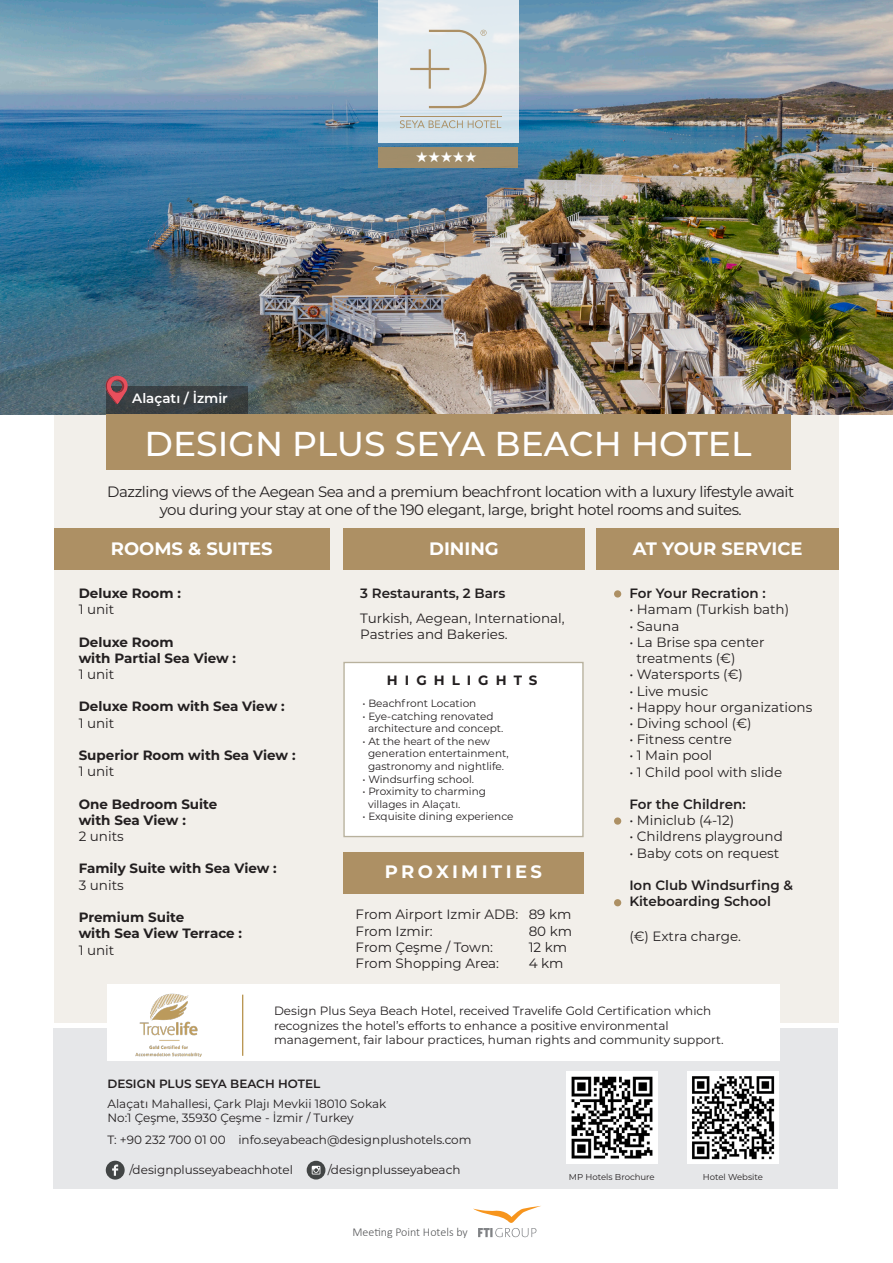
<style>
.page{position:relative;width:893px;height:1263px;background:#fff}
.page>*{position:absolute;margin:0;border:0;box-sizing:border-box;transform-origin:0 0}
.t1{font:500 34.5px "Montserrat";color:#fff}
.t2{font:700 18px "Montserrat";color:#fff}
.t3{font:700 18px "Montserrat";letter-spacing:.19em;color:#fff}
.t4{font:15px/18px "Montserrat";letter-spacing:-.03em;color:#231f20;text-align:center}
.t5{font:15px "Zapf Dingbats ITC";color:#fff}
.t6{font:13.5px/16.2px "Montserrat";color:#231f20}
.t7{font:700 13.5px "Montserrat";color:#231f20}
.t8{font:600 13.5px "Montserrat";color:#231f20}
.t9{font:600 13.5px "Montserrat";color:#fff}
.t10{font:700 13.5px "Montserrat";letter-spacing:.52em;color:#231f20}
.t11{font:12px "Montserrat";color:#231f20}
.t12{font:600 12px "Montserrat";color:#231f20}
.text_minin{font:300 12px "Calibri";color:#57585a}
.t13{font:10.5px "Montserrat";color:#231f20}
.t14{font:8.55px "Montserrat";color:#231f20}
</style>
<div class="page">
<div style="left:54px;top:415px;width:785px;height:608px;background:#f2efea"></div>
<img style="left:0;top:0;width:893px;height:415px">
<div style="left:107px;top:386px;width:141px;height:29px;background:#3a3f42"></div>
<div style="left:53px;top:1028px;width:785px;height:161px;background:#e6e7e9"></div>
<img style="left:566px;top:1072px;width:92px;height:91px">
<img style="left:687px;top:1072px;width:92px;height:91px">
<div style="left:107px;top:984px;width:673px;height:77px;background:#fff"></div>
<hr style="left:242px;top:995px;width:1px;height:61px;background:#ba9754">
<img style="left:135px;top:993px;width:67px;height:64px">
<div style="left:106px;top:415px;width:684px;height:55px;background:#ad9064"></div>
<div style="left:614px;top:590px;width:7px;height:7px;background:#ad9064;border-radius:50%"></div>
<div style="left:614px;top:817px;width:7px;height:8px;background:#ad9064;border-radius:50%"></div>
<div style="left:614px;top:899px;width:7px;height:7px;background:#ad9064;border-radius:50%"></div>
<svg style="left:378px;top:0;width:140px;height:142px;background:#e1e9ee"></svg>
<svg style="left:400px;top:120px;width:101px;height:8px"></svg>
<hr style="left:400px;top:117px;width:101px;height:1px;background:#ac9065">
<svg style="left:410px;top:30px;width:77px;height:78px;background:#e0e4e3"></svg>
<div style="left:106px;top:1161px;width:19px;height:18px;background:#424545;border-radius:50%"></div>
<svg style="left:112px;top:1164px;width:6px;height:12px"></svg>
<svg style="left:307px;top:1161px;width:18px;height:18px"></svg>
<svg style="left:312px;top:1166px;width:8px;height:8px"></svg>
<div style="left:378px;top:148px;width:139px;height:20px;background:#a18d6a"></div>
<div style="left:54px;top:528px;width:276px;height:41px;background:#ad9064"></div>
<div style="left:343px;top:528px;width:242px;height:41px;background:#ad9064"></div>
<div style="left:596px;top:528px;width:243px;height:42px;background:#ad9064"></div>
<svg style="left:105px;top:376px;width:23px;height:28px"></svg>
<div style="left:343px;top:662px;width:241px;height:175px;background:#fff;border:1px solid #b8b19d"></div>
<div style="left:343px;top:853px;width:241px;height:41px;background:#ad9064"></div>
<svg style="left:473px;top:1206px;width:68px;height:31px"></svg>
<p class="t9" style="left:132px;top:389px;width:97px">Alaçatı / İzmir</p>
<p class="t5" style="left:416px;top:149px;width:63px">★★★★★</p>
<p class="t1" style="left:145px;top:419px;width:608px">DESIGN PLUS SEYA BEACH HOTEL</p>
<p class="t4" style="left:107px;top:482px;width:689px">Dazzling views of the Aegean Sea and a premium beachfront location with a luxury lifestyle await you during your stay at one of the 190 elegant, large, bright hotel rooms and suites.</p>
<p class="t2" style="left:111px;top:536px;width:163px">ROOMS &amp; SUITES</p>
<p class="t2" style="left:429px;top:536px;width:71px">DINING</p>
<p class="t2" style="left:633px;top:536px;width:171px">AT YOUR SERVICE</p>
<p class="t7" style="left:79px;top:583px;width:104px">Deluxe Room :</p>
<p class="t6" style="left:79px;top:601px;width:37px">1 unit</p>
<p class="t7" style="left:79px;top:632px;width:96px">Deluxe Room</p>
<p class="t7" style="left:79px;top:648px;width:159px">with Partial Sea View :</p>
<p class="t6" style="left:79px;top:666px;width:37px">1 unit</p>
<p class="t7" style="left:79px;top:697px;width:208px">Deluxe Room with Sea View :</p>
<p class="t6" style="left:79px;top:714px;width:37px">1 unit</p>
<p class="t7" style="left:79px;top:745px;width:218px">Superior Room with Sea View :</p>
<p class="t6" style="left:79px;top:763px;width:37px">1 unit</p>
<p class="t7" style="left:79px;top:794px;width:140px">One Bedroom Suite</p>
<p class="t7" style="left:79px;top:810px;width:109px">with Sea View :</p>
<p class="t6" style="left:79px;top:828px;width:47px">2 units</p>
<p class="t7" style="left:79px;top:859px;width:200px">Family Suite with Sea View :</p>
<p class="t6" style="left:79px;top:876px;width:47px">3 units</p>
<p class="t7" style="left:79px;top:907px;width:107px">Premium Suite</p>
<p class="t7" style="left:79px;top:924px;width:165px">with Sea View Terrace :</p>
<p class="t6" style="left:79px;top:941px;width:37px">1 unit</p>
<p class="t8" style="left:360px;top:584px;width:147px">3 Restaurants, 2 Bars</p>
<p class="t6" style="left:360px;top:610px;width:206px">Turkish, Aegean, International,<br>Pastries and Bakeries.</p>
<p class="t10" style="left:387px;top:671px;width:152px">HIGHLIGHTS</p>
<p class="t13" style="left:362px;top:696px;width:115px">• Beachfront Location</p>
<p class="t13" style="left:362px;top:709px;width:133px">• Eye-catching renovated</p>
<p class="t13" style="left:368px;top:721px;width:137px">architecture and concept.</p>
<p class="t13" style="left:362px;top:734px;width:129px">• At the heart of the new</p>
<p class="t13" style="left:368px;top:746px;width:142px">generation entertainment,</p>
<p class="t13" style="left:368px;top:759px;width:138px">gastronomy and nightlife.</p>
<p class="t13" style="left:362px;top:772px;width:113px">• Windsurfing school.</p>
<p class="t13" style="left:362px;top:784px;width:125px">• Proximity to charming</p>
<p class="t13" style="left:368px;top:797px;width:94px">villages in Alaçatı.</p>
<p class="t13" style="left:362px;top:809px;width:153px">• Exquisite dining experience</p>
<p class="t3" style="left:385px;top:859px;width:159px">PROXIMITIES</p>
<p class="t6" style="left:356px;top:906px;width:164px">From Airport Izmir ADB:</p>
<p class="t6" style="left:356px;top:922px;width:79px">From Izmir:</p>
<p class="t6" style="left:356px;top:938px;width:139px">From Çeşme / Town:</p>
<p class="t6" style="left:356px;top:955px;width:145px">From Shopping Area:</p>
<p class="t6" style="left:529px;top:906px;width:44px">89 km</p>
<p class="t6" style="left:529px;top:922px;width:45px">80 km</p>
<p class="t6" style="left:529px;top:938px;width:40px">12 km</p>
<p class="t6" style="left:529px;top:955px;width:36px">4 km</p>
<p class="t8" style="left:629px;top:584px;width:138px">For Your Recration :</p>
<p class="t6" style="left:629px;top:601px;width:161px">• Hamam (Turkish bath)</p>
<p class="t6" style="left:629px;top:617px;width:51px">• Sauna</p>
<p class="t6" style="left:629px;top:633px;width:137px">• La Brise spa center</p>
<p class="t6" style="left:636px;top:650px;width:101px">treatments (€)</p>
<p class="t6" style="left:629px;top:666px;width:115px">• Watersports (€)</p>
<p class="t6" style="left:629px;top:682px;width:81px">• Live music</p>
<p class="t6" style="left:629px;top:698px;width:184px">• Happy hour organizations</p>
<p class="t6" style="left:629px;top:714px;width:124px">• Diving school (€)</p>
<p class="t6" style="left:629px;top:731px;width:104px">• Fitness centre</p>
<p class="t6" style="left:629px;top:747px;width:84px">• 1 Main pool</p>
<p class="t6" style="left:629px;top:763px;width:154px">• 1 Child pool with slide</p>
<p class="t8" style="left:629px;top:794px;width:118px">For the Children:</p>
<p class="t6" style="left:629px;top:812px;width:106px">• Miniclub (4-12)</p>
<p class="t6" style="left:629px;top:828px;width:155px">• Childrens playground</p>
<p class="t6" style="left:629px;top:844px;width:152px">• Baby cots on request</p>
<p class="t8" style="left:629px;top:875px;width:165px">Ion Club Windsurfing &amp;</p>
<p class="t8" style="left:629px;top:892px;width:143px">Kiteboarding School</p>
<p class="t6" style="left:629px;top:927px;width:113px">(€) Extra charge.</p>
<p class="t11" style="left:274px;top:1003px;width:439px">Design Plus Seya Beach Hotel, received Travelife Gold Certification which</p>
<p class="t11" style="left:274px;top:1017px;width:396px">recognizes the hotel’s efforts to enhance a positive environmental</p>
<p class="t11" style="left:274px;top:1032px;width:451px">management, fair labour practices, human rights and community support.</p>
<p class="t12" style="left:107px;top:1075px;width:214px">DESIGN PLUS SEYA BEACH HOTEL</p>
<p class="t11" style="left:107px;top:1095px;width:280px">Alaçatı Mahallesi, Çark Plajı Mevkii 18010 Sokak</p>
<p class="t11" style="left:107px;top:1110px;width:248px">No:1 Çeşme, 35930 Çeşme - İzmir / Turkey</p>
<p class="t11" style="left:107px;top:1132px;width:366px">T: +90 232 700 01 00 info.seyabeach@designplushotels.com</p>
<p class="t11" style="left:129px;top:1161px;width:165px">/designplusseyabeachhotel</p>
<p class="t11" style="left:328px;top:1161px;width:134px">/designplusseyabeach</p>
<p class="text_minin" style="left:352px;top:1225px;width:117px">Meeting Point Hotels by</p>
<p class="t14" style="left:569px;top:1171px;width:87px">MP Hotels Brochure</p>
<p class="t14" style="left:703px;top:1171px;width:62px">Hotel Website</p>
</div>
